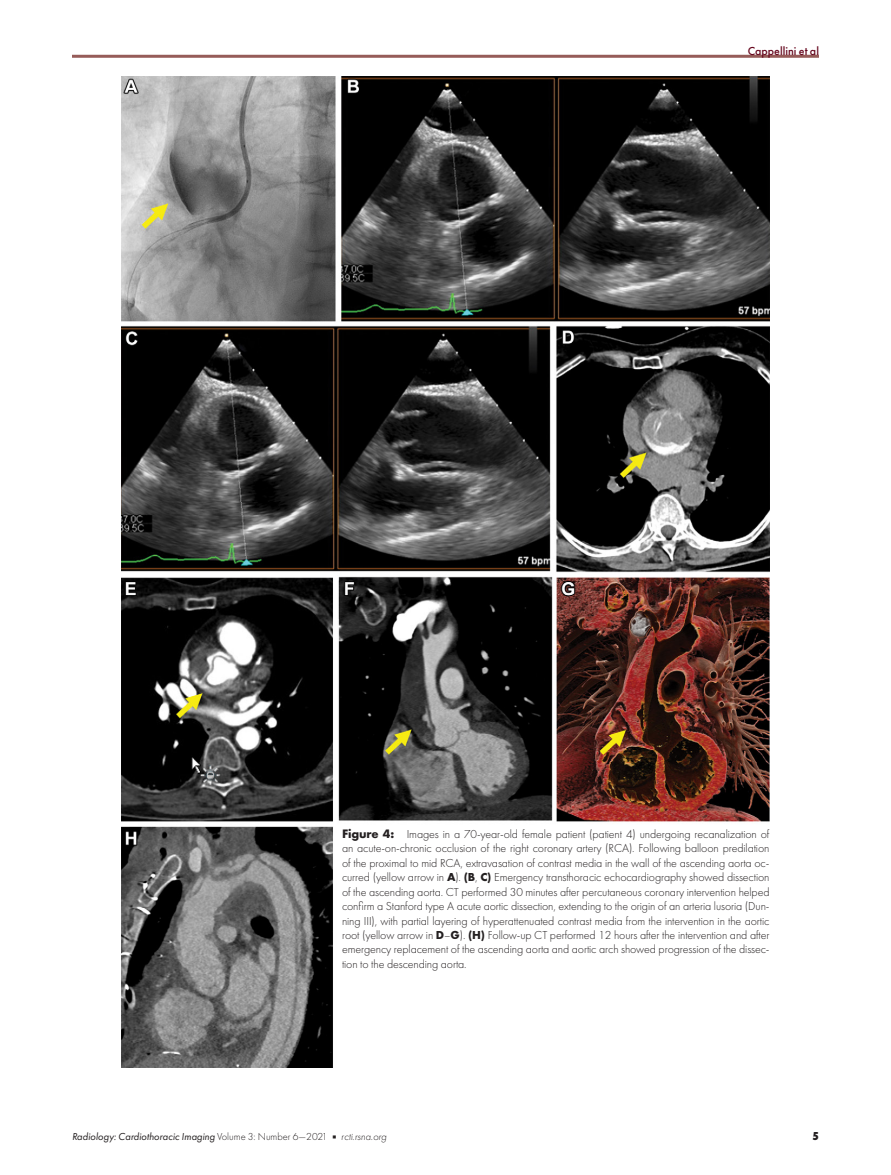
<style>
.page{position:relative;width:891px;height:1175px;background:#fff}
.page>*{position:absolute;margin:0;border:0;box-sizing:border-box;transform-origin:0 0}
.t1{font:300 12px/14.4px "Futura PT";letter-spacing:-.01em;color:#231f20;text-align:justify}
.t2{font:500 12px "Futura PT";color:#65051c}
.t3{font:800 12px "Futura PT Cond";color:#231f20}
.t4{font:italic 10.5px "Futura PT";color:#231f20}
.s1{font-weight:700;font-size:12.75px}
.s2{font-weight:700}
.s3{font-weight:300;font-style:normal}
.s4{font-family:"Universal Newswith Comm Pi";font-style:normal;font-size:6px}
.s5{font-weight:300}
</style>
<div class="page">
<hr style="left:72px;top:55px;width:747px;height:3px;background:#965c59">
<img style="left:122px;top:77px;width:648px;height:990px">
<p class="t2" style="left:748px;top:44px;width:73px">Cappellini et al</p>
<p class="t1" style="left:342px;top:827px;width:429px"><span class="s1">Figure 4:</span> Images in a 70-year-old female patient (patient 4) undergoing recanalization of an acute-on-chronic occlusion of the right coronary artery (RCA). Following balloon predilation of the proximal to mid RCA, extravasation of contrast media in the wall of the ascending aorta oc&shy;curred (yellow arrow in <span class="s2">A</span>). <span class="s2">(B</span>, <span class="s2">C)</span> Emergency transthoracic echocardiography showed dissection of the ascending aorta. CT performed 30 minutes after percutaneous coronary intervention helped confirm a Stanford type A acute aortic dissection, extending to the origin of an arteria lusoria (Dun&shy;ning III), with partial layering of hyperattenuated contrast media from the intervention in the aortic root (yellow arrow in <span class="s2">D</span>–<span class="s2">G</span>). <span class="s2">(H)</span> Follow-up CT performed 12 hours after the intervention and after emergency replacement of the ascending aorta and aortic arch showed progression of the dissec&shy;tion to the descending aorta.</p>
<p class="t4" style="left:72px;top:1130px;width:316px">Radiology: Cardiothoracic Imaging <span class="s3">Volume 3: Number 6—2021</span> <span class="s4">n</span> <span class="s5">rcti.rsna.org</span></p>
<p class="t3" style="left:813px;top:1128px;width:8px">5</p>
</div>
